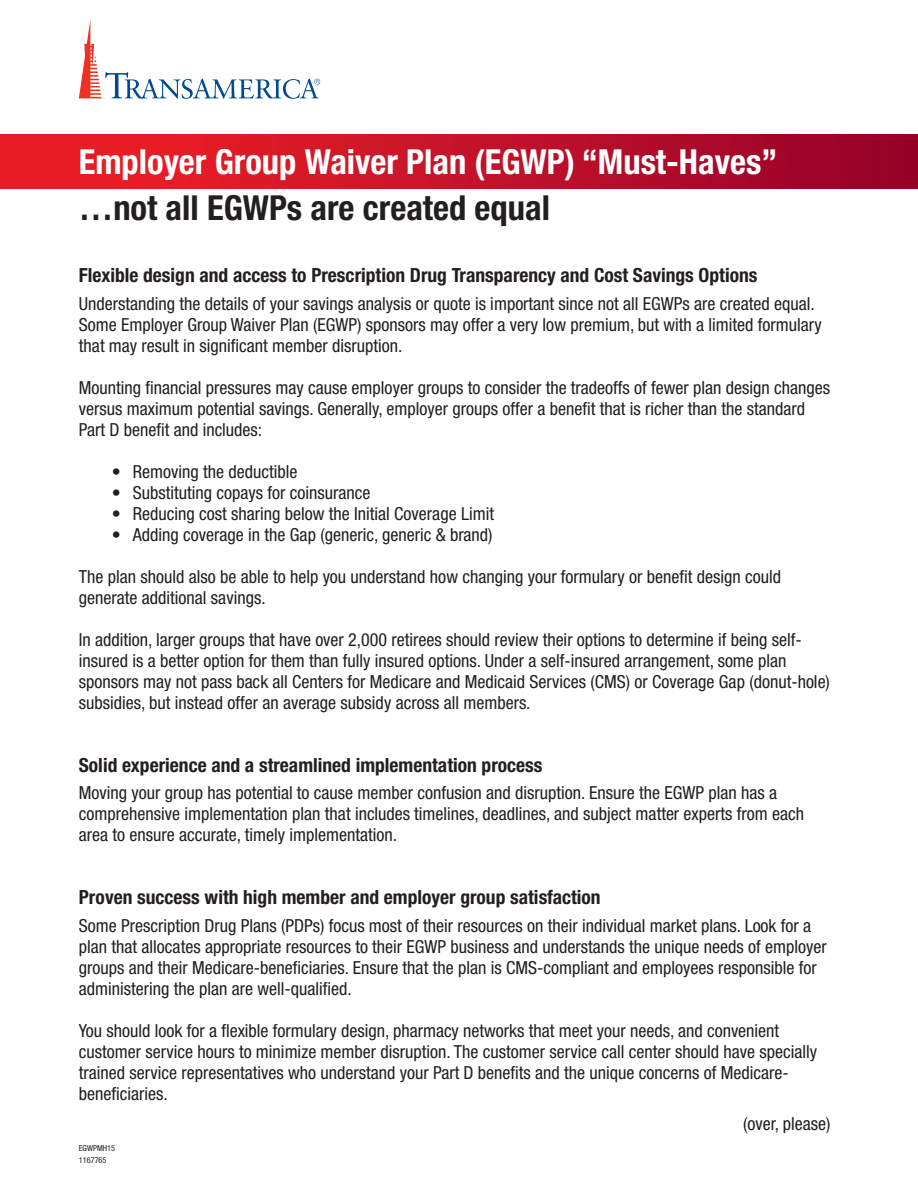
<style>
.page{position:relative;width:918px;height:1188px;background:#fff}
.page>*{position:absolute;margin:0;border:0;box-sizing:border-box;transform-origin:0 0}
.t1{font:700 condensed 34.5px "Helvetica Neue LT Std";color:#fff}
.t2{font:700 condensed 34.5px "Helvetica Neue LT Std";color:#231f20}
.Subtitle{font:700 condensed 19.5px "Helvetica Neue LT Std";color:#231f20}
.Subtitle-2{font:condensed 18px/21px "Helvetica Neue LT Std";color:#231f20}
.Subtitle-3{font:condensed 8.25px/12px "Helvetica Neue LT Std";color:#231f20}
</style>
<div class="page">
<div style="left:0;top:135px;width:918px;height:54px;background:linear-gradient(to right,#f32126,#96022a)"></div>
<svg style="left:79px;top:19px;width:241px;height:80px"></svg>
<p class="t1" style="left:79px;top:141px;width:700px">Employer Group Waiver Plan (EGWP) “Must-Haves”</p>
<p class="t2" style="left:79px;top:187px;width:473px">…not all EGWPs are created equal</p>
<p class="Subtitle" style="left:79px;top:263px;width:680px">Flexible design and access to Prescription Drug Transparency and Cost Savings Options</p>
<p class="Subtitle-2" style="left:79px;top:293px;width:745px">Understanding the details of your savings analysis or quote is important since not all EGWPs are created equal.<br>Some Employer Group Waiver Plan (EGWP) sponsors may offer a very low premium, but with a limited formulary that may result in significant member disruption.</p>
<p class="Subtitle-2" style="left:79px;top:377px;width:753px">Mounting financial pressures may cause employer groups to consider the tradeoffs of fewer plan design changes versus maximum potential savings. Generally, employer groups offer a benefit that is richer than the standard<br>Part D benefit and includes:</p>
<p class="Subtitle-2" style="left:112px;top:461px;width:187px">• Removing the deductible</p>
<p class="Subtitle-2" style="left:112px;top:482px;width:260px">• Substituting copays for coinsurance</p>
<p class="Subtitle-2" style="left:112px;top:503px;width:384px">• Reducing cost sharing below the Initial Coverage Limit</p>
<p class="Subtitle-2" style="left:112px;top:524px;width:382px">• Adding coverage in the Gap (generic, generic &amp; brand)</p>
<p class="Subtitle-2" style="left:79px;top:566px;width:704px">The plan should also be able to help you understand how changing your formulary or benefit design could generate additional savings.</p>
<p class="Subtitle-2" style="left:79px;top:629px;width:753px">In addition, larger groups that have over 2,000 retirees should review their options to determine if being self&shy;insured is a better option for them than fully insured options. Under a self-insured arrangement, some plan sponsors may not pass back all Centers for Medicare and Medicaid Services (CMS) or Coverage Gap (donut-hole) subsidies, but instead offer an average subsidy across all members.</p>
<p class="Subtitle" style="left:79px;top:753px;width:465px">Solid experience and a streamlined implementation process</p>
<p class="Subtitle-2" style="left:79px;top:782px;width:727px">Moving your group has potential to cause member confusion and disruption. Ensure the EGWP plan has a comprehensive implementation plan that includes timelines, deadlines, and subject matter experts from each area to ensure accurate, timely implementation.</p>
<p class="Subtitle" style="left:79px;top:886px;width:523px">Proven success with high member and employer group satisfaction</p>
<p class="Subtitle-2" style="left:79px;top:915px;width:750px">Some Prescription Drug Plans (PDPs) focus most of their resources on their individual market plans. Look for a plan that allocates appropriate resources to their EGWP business and understands the unique needs of employer groups and their Medicare-beneficiaries. Ensure that the plan is CMS-compliant and employees responsible for administering the plan are well-qualified.</p>
<p class="Subtitle-2" style="left:79px;top:1020px;width:740px">You should look for a flexible formulary design, pharmacy networks that meet your needs, and convenient customer service hours to minimize member disruption. The customer service call center should have specially trained service representatives who understand your Part D benefits and the unique concerns of Medicare&shy;beneficiaries.</p>
<p class="Subtitle-2" style="left:743px;top:1113px;width:89px">(over, please)</p>
<p class="Subtitle-3" style="left:79px;top:1142px;width:38px">EGWPMH15<br>1167765</p>
</div>
